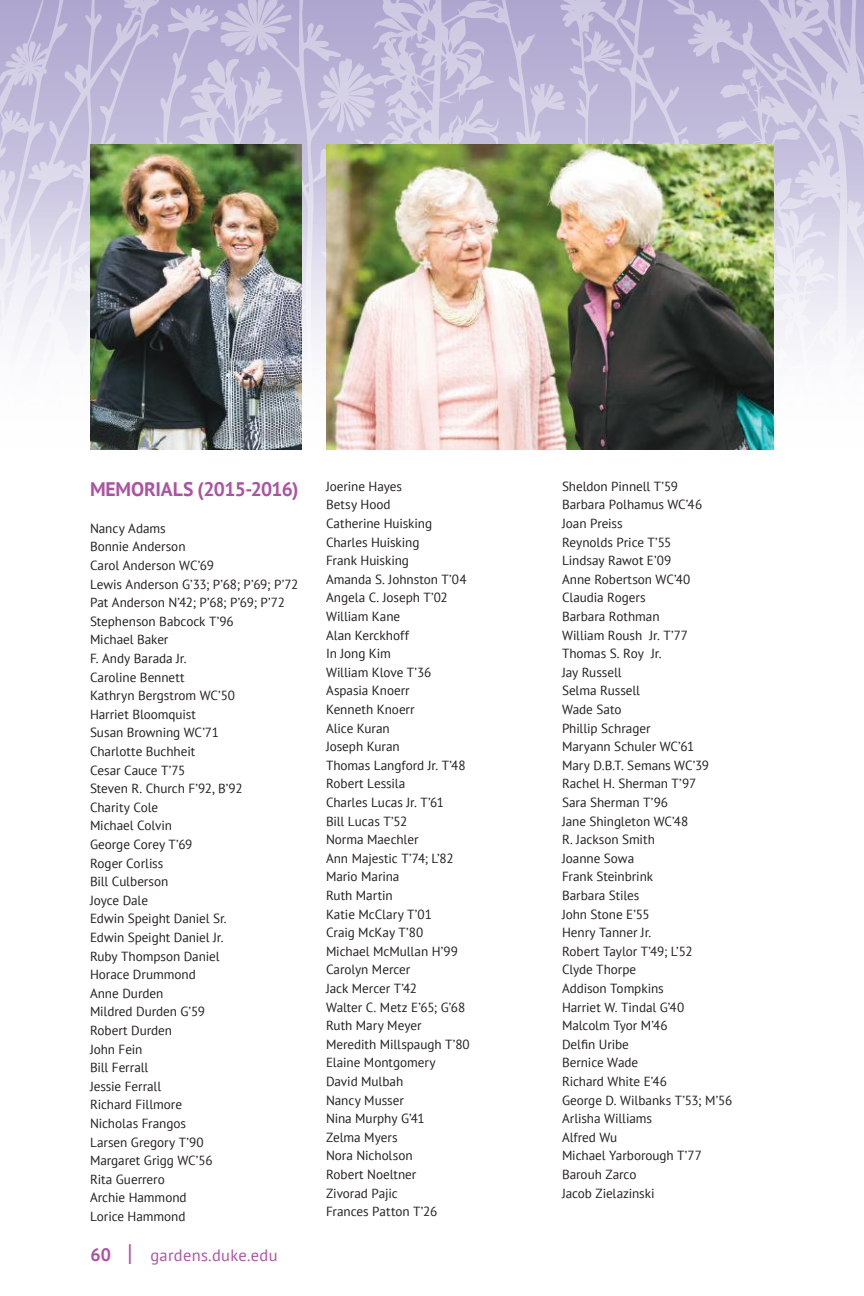
<style>
.page{position:relative;width:864px;height:1296px;background:#fff}
.page>*{position:absolute;margin:0;border:0;box-sizing:border-box;transform-origin:0 0}
.t1{font:700 19.6px "PT Sans";letter-spacing:-.015em;color:#ab53a1}
.t2{font:16.4px "PT Sans";letter-spacing:.02em;color:#ab53a1}
.t3{font:13.2px/18.6px "PT Sans";letter-spacing:-.005em;color:#241f1f}
.s1{font-weight:700;font-size:18px}
.s2{font-size:24px}
</style>
<div class="page">
<svg style="left:660px;top:0;width:60px;height:136px;background:#bcb6d7"></svg>
<svg style="left:701px;top:64px;width:163px;height:283px;background:#d6d2e7"></svg>
<svg style="left:774px;top:152px;width:48px;height:195px"></svg>
<svg style="left:720px;top:0;width:144px;height:111px;background:#c2bcda"></svg>
<svg style="left:0;top:0;width:660px;height:347px;background:#c7c1dd"></svg>
<img style="left:326px;top:144px;width:448px;height:306px">
<img style="left:90px;top:144px;width:212px;height:306px">
<h1 class="t1" style="left:90px;top:476px;width:210px">MEMORIALS (2015-2016)</h1>
<p class="t3" style="left:90px;top:519px;width:210px">Nancy Adams<br>Bonnie Anderson<br>Carol Anderson WC’69<br>Lewis Anderson G’33; P’68; P’69; P’72<br>Pat Anderson N’42; P’68; P’69; P’72<br>Stephenson Babcock T’96<br>Michael Baker<br>F. Andy Barada Jr.<br>Caroline Bennett<br>Kathryn Bergstrom WC’50<br>Harriet Bloomquist<br>Susan Browning WC’71<br>Charlotte Buchheit<br>Cesar Cauce T’75<br>Steven R. Church F’92, B’92<br>Charity Cole<br>Michael Colvin<br>George Corey T’69<br>Roger Corliss<br>Bill Culberson<br>Joyce Dale<br>Edwin Speight Daniel Sr.<br>Edwin Speight Daniel Jr.<br>Ruby Thompson Daniel<br>Horace Drummond<br>Anne Durden<br>Mildred Durden G’59<br>Robert Durden<br>John Fein<br>Bill Ferrall<br>Jessie Ferrall<br>Richard Fillmore<br>Nicholas Frangos<br>Larsen Gregory T’90<br>Margaret Grigg WC’56<br>Rita Guerrero<br>Archie Hammond<br>Lorice Hammond</p>
<p class="t2" style="left:90px;top:1244px;width:189px"><span class="s1">60</span> <span class="s2">|</span> gardens.duke.edu</p>
<p class="t3" style="left:326px;top:477px;width:145px">Joerine Hayes<br>Betsy Hood<br>Catherine Huisking<br>Charles Huisking<br>Frank Huisking<br>Amanda S. Johnston T’04<br>Angela C. Joseph T’02<br>William Kane<br>Alan Kerckhoff<br>In Jong Kim<br>William Klove T’36<br>Aspasia Knoerr<br>Kenneth Knoerr<br>Alice Kuran<br>Joseph Kuran<br>Thomas Langford Jr. T’48<br>Robert Lessila<br>Charles Lucas Jr. T’61<br>Bill Lucas T’52<br>Norma Maechler<br>Ann Majestic T’74; L’82<br>Mario Marina<br>Ruth Martin<br>Katie McClary T’01<br>Craig McKay T’80<br>Michael McMullan H’99<br>Carolyn Mercer<br>Jack Mercer T’42<br>Walter C. Metz E’65; G’68<br>Ruth Mary Meyer<br>Meredith Millspaugh T’80<br>Elaine Montgomery<br>David Mulbah<br>Nancy Musser<br>Nina Murphy G’41<br>Zelma Myers<br>Nora Nicholson<br>Robert Noeltner<br>Zivorad Pajic<br>Frances Patton T’26</p>
<p class="t3" style="left:562px;top:477px;width:172px">Sheldon Pinnell T’59<br>Barbara Polhamus WC’46<br>Joan Preiss<br>Reynolds Price T’55<br>Lindsay Rawot E’09<br>Anne Robertson WC’40<br>Claudia Rogers<br>Barbara Rothman<br>William Roush Jr. T’77<br>Thomas S. Roy Jr.<br>Jay Russell<br>Selma Russell<br>Wade Sato<br>Phillip Schrager<br>Maryann Schuler WC’61<br>Mary D.B.T. Semans WC’39<br>Rachel H. Sherman T’97<br>Sara Sherman T’96<br>Jane Shingleton WC’48<br>R. Jackson Smith<br>Joanne Sowa<br>Frank Steinbrink<br>Barbara Stiles<br>John Stone E’55<br>Henry Tanner Jr.<br>Robert Taylor T’49; L’52<br>Clyde Thorpe<br>Addison Tompkins<br>Harriet W. Tindal G’40<br>Malcolm Tyor M’46<br>Delfin Uribe<br>Bernice Wade<br>Richard White E’46<br>George D. Wilbanks T’53; M’56<br>Arlisha Williams<br>Alfred Wu<br>Michael Yarborough T’77<br>Barouh Zarco<br>Jacob Zielazinski</p>
</div>
